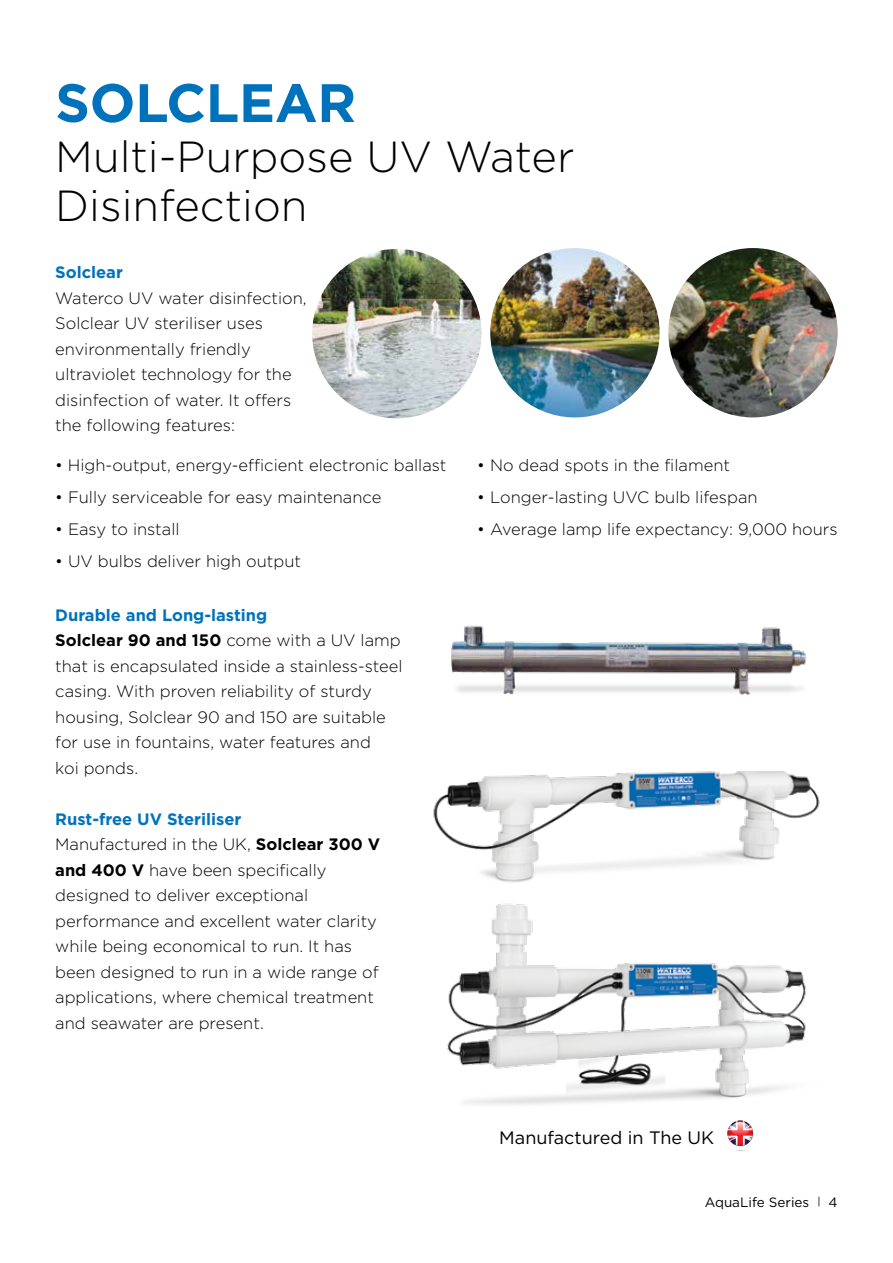
<style>
.page{position:relative;width:893px;height:1263px;background:#fff}
.page>*{position:absolute;margin:0;border:0;box-sizing:border-box;transform-origin:0 0}
.t1{font:700 54px "Gotham HTF";letter-spacing:-.005em;color:#0072bc}
.t2{font:300 43.5px/49.5px "Gotham HTF";color:#000}
.t3{font:18px "Gotham HTF";color:#000}
.t4{font:300 16.5px/25.5px "Gotham HTF";color:#000}
.t5{font:700 16.5px "Gotham HTF";color:#0072bc}
.t6{font:13.5px "Gotham HTF";color:#000}
.s1{font-weight:700;color:#0072bc}
.s2{font-weight:700}
.s3{font-size:10.5px}
</style>
<div class="page">
<img style="left:433px;top:771px;width:387px;height:112px">
<img style="left:312px;top:249px;width:170px;height:169px;border-radius:85px">
<img style="left:490px;top:248px;width:170px;height:169px;border-radius:85px">
<img style="left:668px;top:248px;width:170px;height:169px;border-radius:85px">
<img style="left:451px;top:625px;width:356px;height:70px">
<img style="left:447px;top:903px;width:359px;height:202px">
<svg style="left:727px;top:1120px;width:26px;height:31px"></svg>
<svg style="left:731px;top:1122px;width:18px;height:13px"></svg>
<h1 class="t1" style="left:55px;top:72px;width:302px">SOLCLEAR</h1>
<h2 class="t2" style="left:55px;top:131px;width:521px">Multi-Purpose UV Water<br>Disinfection</h2>
<p class="t5" style="left:55px;top:263px;width:69px">Solclear</p>
<p class="t4" style="left:55px;top:285px;width:253px">Waterco UV water disinfection,<br>Solclear UV steriliser uses environmentally friendly ultraviolet technology for the disinfection of water. It offers the following features:</p>
<p class="t4" style="left:55px;top:452px;width:393px">• High-output, energy-efficient electronic ballast</p>
<p class="t4" style="left:55px;top:484px;width:328px">• Fully serviceable for easy maintenance</p>
<p class="t4" style="left:55px;top:516px;width:126px">• Easy to install</p>
<p class="t4" style="left:55px;top:548px;width:247px">• UV bulbs deliver high output</p>
<p class="t4" style="left:55px;top:602px;width:349px"><span class="s1">Durable and Long-lasting<br></span><span class="s2">Solclear 90 and 150</span> come with a UV lamp that is encapsulated inside a stainless-steel casing. With proven reliability of sturdy housing, Solclear 90 and 150 are suitable for use in fountains, water features and<br>koi ponds.</p>
<p class="t4" style="left:55px;top:806px;width:326px"><span class="s1">Rust-free UV Steriliser<br></span>Manufactured in the UK, <span class="s2">Solclear 300 V and 400 V</span> have been specifically designed to deliver exceptional performance and excellent water clarity while being economical to run. It has been designed to run in a wide range of applications, where chemical treatment and seawater are present.</p>
<p class="t4" style="left:477px;top:452px;width:254px">• No dead spots in the filament</p>
<p class="t4" style="left:477px;top:484px;width:282px">• Longer-lasting UVC bulb lifespan</p>
<p class="t4" style="left:477px;top:516px;width:362px">• Average lamp life expectancy: 9,000 hours</p>
<p class="t3" style="left:499px;top:1127px;width:216px">Manufactured in The UK</p>
<p class="t6" style="left:705px;top:1194px;width:134px">AquaLife Series <span class="s3">|</span> 4</p>
</div>
